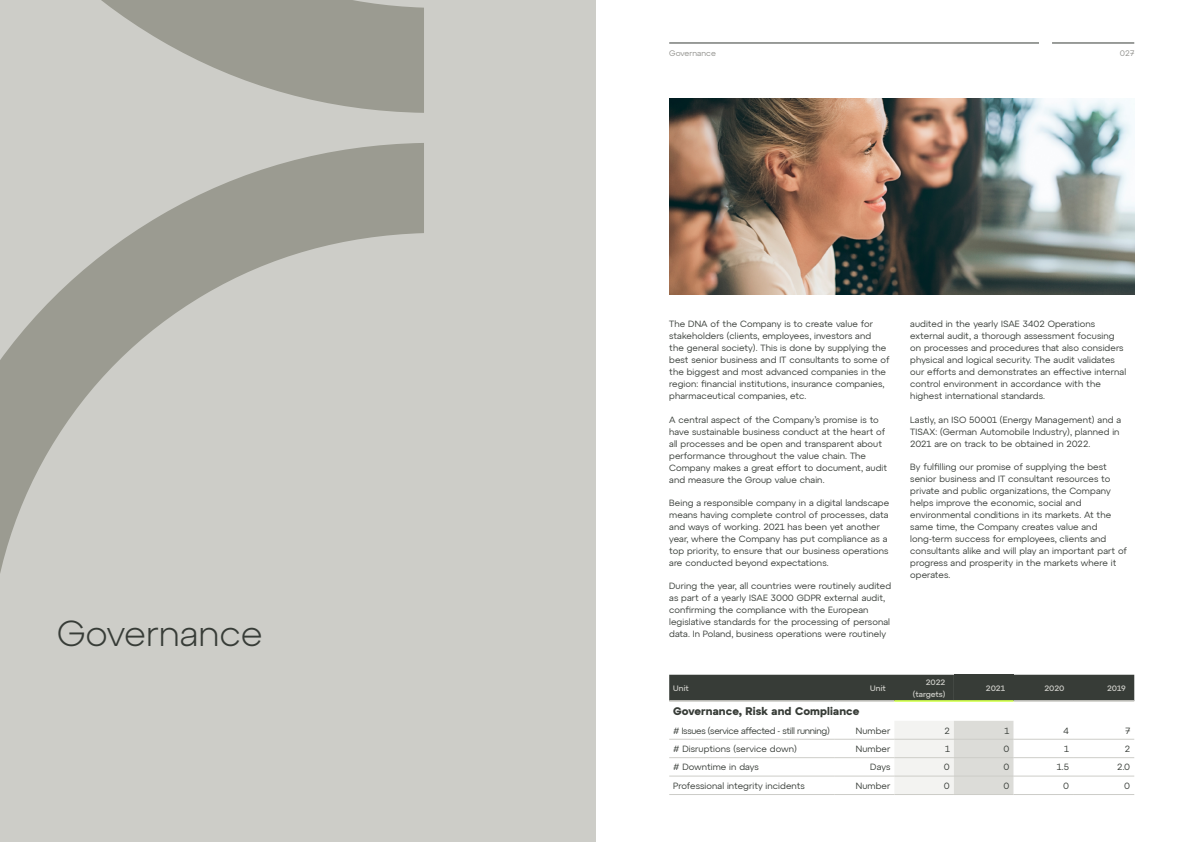
<style>
.page{position:relative;width:1191px;height:842px;background:#fff}
.page>*{position:absolute;margin:0;border:0;box-sizing:border-box;transform-origin:0 0}
.t1{font:300 36px "Atyp Text";color:#373c37}
.t2{font:700 11px "Atyp Text";letter-spacing:.01em;color:#373c37}
.t3{font:9px/12px "Atyp Text";letter-spacing:.01em;color:#373c37}
.t4{font:9px "Atyp Text";letter-spacing:-.03em;color:#373c37}
.t5{font:500 8px/12px "Atyp Text";letter-spacing:-.015em;color:#cdcdc8;text-align:right}
.t6{font:8px "Atyp Text";letter-spacing:.01em;color:#8f8f8b}
.t7{font:8px "Atyp Display";color:#8f8f8b}
</style>
<div class="page">
<hr style="left:1052px;top:43px;width:82px;height:1px;background:#373c37">
<hr style="left:669px;top:43px;width:370px;height:1px;background:#373c37">
<img style="left:669px;top:99px;width:465px;height:196px">
<div style="left:0;top:0;width:595px;height:842px;background:#cdcdc8"></div>
<div style="left:669px;top:675px;width:465px;height:25px;background:#373c37"></div>
<div style="left:954px;top:675px;width:59px;height:26px;background:#373c37"></div>
<svg style="left:894px;top:721px;width:119px;height:73px"></svg>
<hr style="left:669px;top:739px;width:166px;height:1px;background:#cdcdc8">
<hr style="left:835px;top:739px;width:59px;height:1px;background:#cdcdc8">
<hr style="left:894px;top:739px;width:60px;height:1px;background:#cdcdc8">
<hr style="left:954px;top:739px;width:59px;height:1px;background:#cdcdc8">
<hr style="left:1013px;top:739px;width:60px;height:1px;background:#cdcdc8">
<hr style="left:1073px;top:739px;width:61px;height:1px;background:#cdcdc8">
<hr style="left:669px;top:757px;width:166px;height:1px;background:#cdcdc8">
<hr style="left:835px;top:757px;width:59px;height:1px;background:#cdcdc8">
<hr style="left:894px;top:757px;width:60px;height:1px;background:#cdcdc8">
<hr style="left:954px;top:757px;width:59px;height:1px;background:#cdcdc8">
<hr style="left:1013px;top:757px;width:60px;height:1px;background:#cdcdc8">
<hr style="left:1073px;top:757px;width:61px;height:1px;background:#cdcdc8">
<hr style="left:669px;top:776px;width:166px;height:1px;background:#cdcdc8">
<hr style="left:835px;top:776px;width:59px;height:1px;background:#cdcdc8">
<hr style="left:894px;top:776px;width:60px;height:1px;background:#cdcdc8">
<hr style="left:954px;top:776px;width:59px;height:1px;background:#cdcdc8">
<hr style="left:1013px;top:776px;width:60px;height:1px;background:#cdcdc8">
<hr style="left:1073px;top:776px;width:61px;height:1px;background:#cdcdc8">
<hr style="left:669px;top:794px;width:166px;height:1px;background:#cdcdc8">
<hr style="left:835px;top:794px;width:59px;height:1px;background:#cdcdc8">
<hr style="left:894px;top:794px;width:60px;height:1px;background:#cdcdc8">
<hr style="left:954px;top:794px;width:59px;height:1px;background:#cdcdc8">
<hr style="left:1013px;top:794px;width:60px;height:1px;background:#cdcdc8">
<hr style="left:1073px;top:794px;width:61px;height:1px;background:#cdcdc8">
<hr style="left:669px;top:700px;width:166px;height:2px;background:#cdcdc8">
<hr style="left:835px;top:700px;width:59px;height:2px;background:#cdcdc8">
<hr style="left:1013px;top:700px;width:60px;height:2px;background:#cdcdc8">
<hr style="left:1073px;top:700px;width:61px;height:2px;background:#cdcdc8">
<hr style="left:894px;top:700px;width:60px;height:2px;background:#d1ff4f">
<hr style="left:954px;top:700px;width:59px;height:2px;background:#d1ff4f">
<svg style="left:0;top:0;width:424px;height:573px"></svg>
<h1 class="t1" style="left:57px;top:606px;width:207px">Governance</h1>
<p class="t6" style="left:669px;top:47px;width:48px">Governance</p>
<p class="t7" style="left:1119px;top:47px;width:16px">027</p>
<p class="t3" style="left:669px;top:318px;width:222px">The DNA of the Company is to create value for stakeholders (clients, employees, investors and<br>the general society). This is done by supplying the best senior business and IT consultants to some of the biggest and most advanced companies in the region: financial institutions, insurance companies, pharmaceutical companies, etc.</p>
<p class="t3" style="left:669px;top:413px;width:219px">A central aspect of the Company’s promise is to have sustainable business conduct at the heart of all processes and be open and transparent about performance throughout the value chain. The Company makes a great effort to document, audit and measure the Group value chain.</p>
<p class="t3" style="left:669px;top:496px;width:221px">Being a responsible company in a digital landscape means having complete control of processes, data and ways of working. 2021 has been yet another year, where the Company has put compliance as a top priority, to ensure that our business operations are conducted beyond expectations.</p>
<p class="t3" style="left:669px;top:580px;width:223px">During the year, all countries were routinely audited as part of a yearly ISAE 3000 GDPR external audit, confirming the compliance with the European legislative standards for the processing of personal data. In Poland, business operations were routinely</p>
<p class="t3" style="left:910px;top:318px;width:217px">audited in the yearly ISAE 3402 Operations external audit, a thorough assessment focusing on processes and procedures that also considers physical and logical security. The audit validates our efforts and demonstrates an effective internal control environment in accordance with the highest international standards.</p>
<p class="t3" style="left:910px;top:413px;width:212px">Lastly, an ISO 50001 (Energy Management) and a<br>TISAX: (German Automobile Industry), planned in<br>2021 are on track to be obtained in 2022.</p>
<p class="t3" style="left:910px;top:460px;width:218px">By fulfilling our promise of supplying the best senior business and IT consultant resources to private and public organizations, the Company helps improve the economic, social and environmental conditions in its markets. At the same time, the Company creates value and long-term success for employees, clients and consultants alike and will play an important part of progress and prosperity in the markets where it operates.</p>
<p class="t5" style="left:673px;top:682px;width:17px">Unit</p>
<p class="t5" style="left:870px;top:682px;width:17px">Unit</p>
<p class="t5" style="left:913px;top:676px;width:34px">2022 (targets)</p>
<p class="t5" style="left:986px;top:682px;width:21px">2021</p>
<p class="t5" style="left:1044px;top:682px;width:21px">2020</p>
<p class="t5" style="left:1107px;top:682px;width:20px">2019</p>
<p class="t2" style="left:673px;top:703px;width:188px">Governance, Risk and Compliance</p>
<p class="t4" style="left:673px;top:723px;width:158px"># Issues (service affected - still running)</p>
<p class="t3" style="left:855px;top:724px;width:36px">Number</p>
<p class="t3" style="left:944px;top:724px;width:7px">2</p>
<p class="t3" style="left:1004px;top:724px;width:6px">1</p>
<p class="t3" style="left:1063px;top:724px;width:7px">4</p>
<p class="t3" style="left:1125px;top:724px;width:6px">7</p>
<p class="t3" style="left:673px;top:742px;width:125px"># Disruptions (service down)</p>
<p class="t3" style="left:855px;top:742px;width:36px">Number</p>
<p class="t3" style="left:945px;top:742px;width:6px">1</p>
<p class="t3" style="left:1003px;top:742px;width:7px">0</p>
<p class="t3" style="left:1064px;top:742px;width:6px">1</p>
<p class="t3" style="left:1124px;top:742px;width:7px">2</p>
<p class="t3" style="left:673px;top:761px;width:87px"># Downtime in days</p>
<p class="t3" style="left:870px;top:761px;width:22px">Days</p>
<p class="t3" style="left:944px;top:761px;width:7px">0</p>
<p class="t3" style="left:1003px;top:761px;width:7px">0</p>
<p class="t3" style="left:1056px;top:761px;width:14px">1.5</p>
<p class="t3" style="left:1117px;top:761px;width:15px">2.0</p>
<p class="t3" style="left:673px;top:779px;width:133px">Professional integrity incidents</p>
<p class="t3" style="left:855px;top:779px;width:36px">Number</p>
<p class="t3" style="left:944px;top:779px;width:7px">0</p>
<p class="t3" style="left:1003px;top:779px;width:7px">0</p>
<p class="t3" style="left:1063px;top:779px;width:7px">0</p>
<p class="t3" style="left:1124px;top:779px;width:7px">0</p>
</div>
